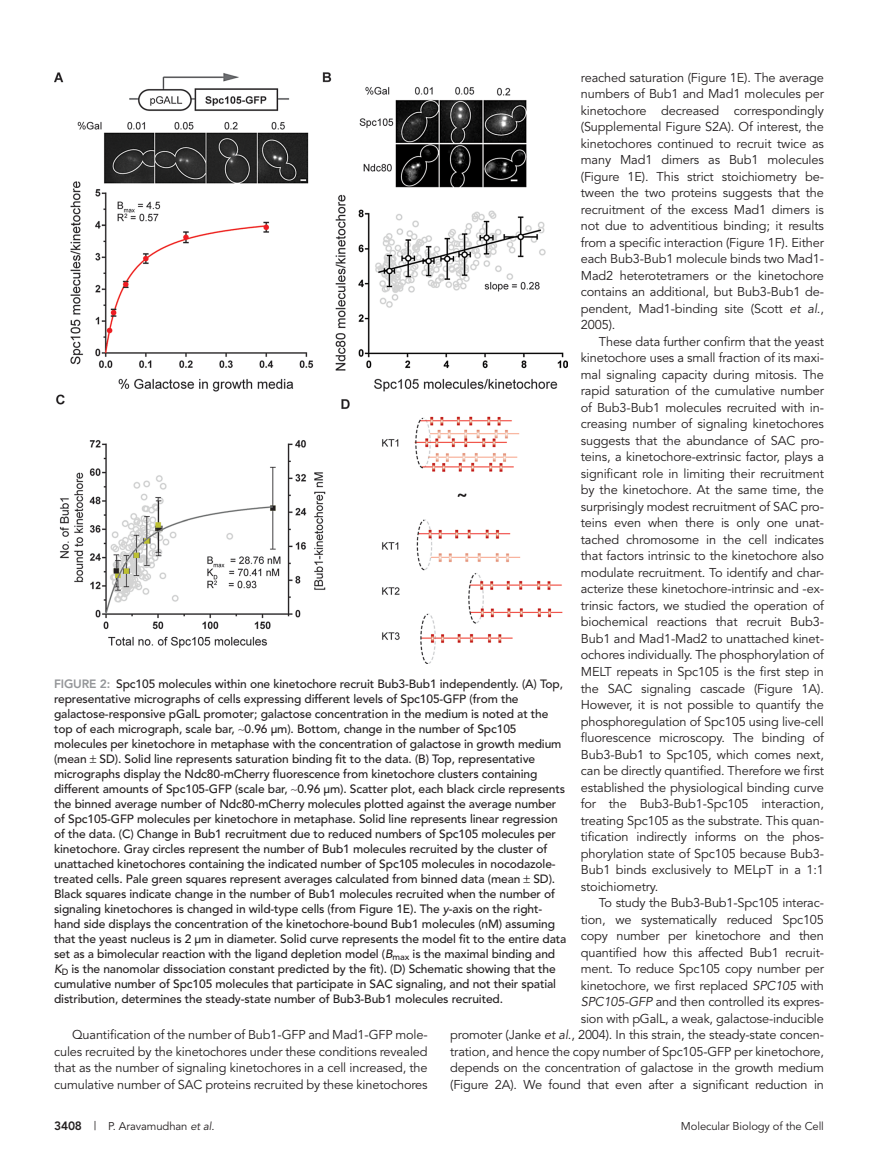
<style>
.page{position:relative;width:878px;height:1175px;background:#fff}
.page>*{position:absolute;margin:0;border:0;box-sizing:border-box;transform-origin:0 0}
.Para{font:12.75px/16.5px "Avenir";letter-spacing:-.015em;color:#231f20;text-align:justify}
.FigCaption{font:500 12px/15px "Avenir";letter-spacing:-.01em;color:#231f20}
.t1{font:11.25px "Avenir";letter-spacing:-.01em;color:#231f20}
.s1{font-style:italic}
.s2{font-weight:800;color:#939598}
.s3{font-weight:800;font-size:12px}
.s4{font-size:12px}
</style>
<div class="page">
<img style="left:54px;top:72px;width:513px;height:591px">
<p class="Para" style="left:580px;top:69px;width:245px">reached saturation (Figure 1E). The average numbers of Bub1 and Mad1 molecules per kinetochore decreased correspondingly (Supplemental Figure S2A). Of interest, the kinetochores continued to recruit twice as many Mad1 dimers as Bub1 molecules (Figure 1E). This strict stoichiometry be&shy;tween the two proteins suggests that the recruitment of the excess Mad1 dimers is not due to adventitious binding; it results from a specific interaction (Figure 1F). Either each Bub3-Bub1 molecule binds two Mad1- Mad2 heterotetramers or the kinetochore contains an additional, but Bub3-Bub1 de&shy;pendent, Mad1-binding site (Scott <span class="s1">et al.</span>, 2005).</p>
<p class="Para" style="left:580px;top:333px;width:245px;text-indent:18px">These data further confirm that the yeast kinetochore uses a small fraction of its maxi&shy;mal signaling capacity during mitosis. The rapid saturation of the cumulative number of Bub3-Bub1 molecules recruited with in&shy;creasing number of signaling kinetochores suggests that the abundance of SAC pro&shy;teins, a kinetochore-extrinsic factor, plays a significant role in limiting their recruitment by the kinetochore. At the same time, the surprisingly modest recruitment of SAC pro&shy;teins even when there is only one unat&shy;tached chromosome in the cell indicates that factors intrinsic to the kinetochore also modulate recruitment. To identify and char&shy;acterize these kinetochore-intrinsic and -ex&shy;trinsic factors, we studied the operation of biochemical reactions that recruit Bub3- Bub1 and Mad1-Mad2 to unattached kinet&shy;ochores individually. The phosphorylation of MELT repeats in Spc105 is the first step in the SAC signaling cascade (Figure 1A).<br>However, it is not possible to quantify the phosphoregulation of Spc105 using live-cell fluorescence microscopy. The binding of Bub3-Bub1 to Spc105, which comes next, can be directly quantified. Therefore we first established the physiological binding curve for the Bub3-Bub1-Spc105 interaction, treating Spc105 as the substrate. This quan&shy;tification indirectly informs on the phos&shy;phorylation state of Spc105 because Bub3- Bub1 binds exclusively to MELpT in a 1:1 stoichiometry.</p>
<p class="Para" style="left:450px;top:894px;width:375px;text-align:right">To study the Bub3-Bub1-Spc105 interac-<br>tion, we systematically reduced Spc105<br>copy number per kinetochore and then<br>quantified how this affected Bub1 recruit-<br>ment. To reduce Spc105 copy number per<br>kinetochore, we first replaced <span class="s1">SPC105</span> with<br><span class="s1">SPC105-GFP</span> and then controlled its expres-<br>sion with pGalL, a weak, galactose-inducible<br>promoter (Janke <span class="s1">et al.</span>, 2004). In this strain, the steady-state concen&shy;tration, and hence the copy number of Spc105-GFP per kinetochore, depends on the concentration of galactose in the growth medium (Figure 2A). We found that even after a significant reduction in</p>
<p class="FigCaption" style="left:54px;top:676px;width:514px"><span class="s2">FIGURE 2:</span> Spc105 molecules within one kinetochore recruit Bub3-Bub1 independently. (A) Top, representative micrographs of cells expressing different levels of Spc105-GFP (from the galactose-responsive pGalL promoter; galactose concentration in the medium is noted at the top of each micrograph, scale bar, ∼0.96 μm). Bottom, change in the number of Spc105 molecules per kinetochore in metaphase with the concentration of galactose in growth medium (mean SD). Solid line represents saturation binding fit to the data. (B) Top, representative micrographs display the Ndc80-mCherry fluorescence from kinetochore clusters containing different amounts of Spc105-GFP (scale bar, ∼0.96 μm). Scatter plot, each black circle represents the binned average number of Ndc80-mCherry molecules plotted against the average number of Spc105-GFP molecules per kinetochore in metaphase. Solid line represents linear regression of the data. (C) Change in Bub1 recruitment due to reduced numbers of Spc105 molecules per kinetochore. Gray circles represent the number of Bub1 molecules recruited by the cluster of unattached kinetochores containing the indicated number of Spc105 molecules in nocodazole&shy;treated cells. Pale green squares represent averages calculated from binned data (mean SD).<br>Black squares indicate change in the number of Bub1 molecules recruited when the number of signaling kinetochores is changed in wild-type cells (from Figure 1E). The <span class="s1">y</span>-axis on the right&shy;hand side displays the concentration of the kinetochore-bound Bub1 molecules (nM) assuming that the yeast nucleus is 2 μm in diameter. Solid curve represents the model fit to the entire data set as a bimolecular reaction with the ligand depletion model (<span class="s1">B</span><sub>max</sub> is the maximal binding and <span class="s1">K</span><sub>D</sub> is the nanomolar dissociation constant predicted by the fit). (D) Schematic showing that the cumulative number of Spc105 molecules that participate in SAC signaling, and not their spatial distribution, determines the steady-state number of Bub3-Bub1 molecules recruited.</p>
<p class="Para" style="left:54px;top:1026px;width:375px;text-indent:18px">Quantification of the number of Bub1-GFP and Mad1-GFP mole&shy;cules recruited by the kinetochores under these conditions revealed that as the number of signaling kinetochores in a cell increased, the cumulative number of SAC proteins recruited by these kinetochores</p>
<p class="t1" style="left:54px;top:1119px;width:162px"><span class="s3">3408</span> <span class="s4">|</span> P. Aravamudhan <span class="s1">et al</span>.</p>
<p class="t1" style="left:681px;top:1119px;width:144px">Molecular Biology of the Cell</p>
</div>
